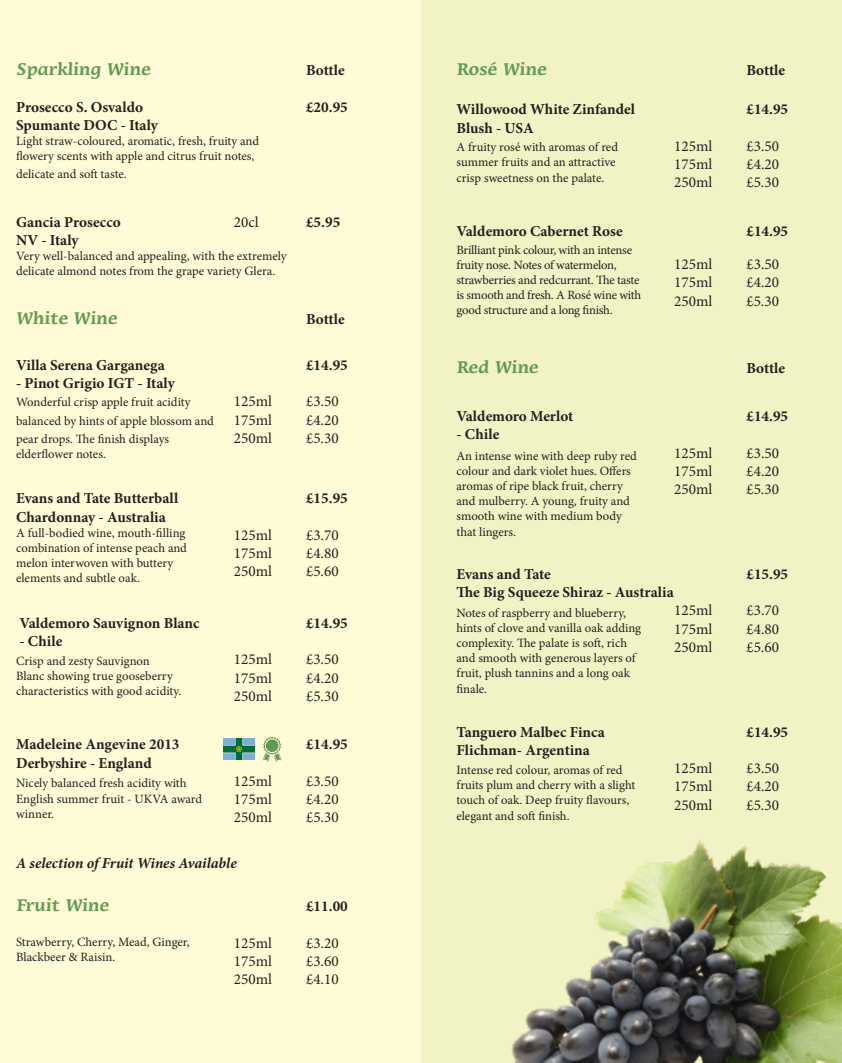
<style>
.page{position:relative;width:842px;height:1063px;background:#fffbd6}
.page>*{position:absolute;margin:0;border:0;box-sizing:border-box;transform-origin:0 0}
.t1{font:700 18.3px "Mirarae BT";color:#639a52}
.t2{font:700 15.15px "Minion Pro";color:#231f20}
.t3{font:15.15px "Minion Pro";color:#231f20}
.t4{font:italic 700 15.15px "Minion Pro";letter-spacing:-.005em;color:#231f20}
.t5{font:12.6px/15.1px "Minion Pro";letter-spacing:-.005em;color:#231f20}
</style>
<div class="page">
<div style="left:421px;top:0;width:421px;height:1063px;background:#f1f3c5"></div>
<img style="left:511px;top:841px;width:331px;height:222px">
<img style="left:224px;top:738px;width:31px;height:21px">
<svg style="left:263px;top:736px;width:18px;height:26px"></svg>
<p class="t1" style="left:16px;top:59px;width:136px">Sparkling Wine</p>
<p class="t2" style="left:306px;top:60px;width:40px">Bottle</p>
<p class="t2" style="left:16px;top:96px;width:128px">Prosecco S. Osvaldo</p>
<p class="t2" style="left:306px;top:96px;width:43px">£20.95</p>
<p class="t2" style="left:16px;top:114px;width:143px">Spumante DOC - Italy</p>
<p class="t5" style="left:16px;top:133px;width:244px">Light straw-coloured, aromatic, fresh, fruity and</p>
<p class="t5" style="left:16px;top:149px;width:240px">flowery scents with apple and citrus fruit notes,</p>
<p class="t5" style="left:16px;top:167px;width:112px">delicate and soft taste.</p>
<p class="t2" style="left:16px;top:211px;width:106px">Gancia Prosecco</p>
<p class="t3" style="left:234px;top:212px;width:26px">20cl</p>
<p class="t2" style="left:306px;top:211px;width:36px">£5.95</p>
<p class="t2" style="left:16px;top:229px;width:64px">NV - Italy</p>
<p class="t5" style="left:16px;top:249px;width:272px">Very well-balanced and appealing, with the extremely</p>
<p class="t5" style="left:16px;top:264px;width:261px">delicate almond notes from the grape variety Glera.</p>
<p class="t1" style="left:16px;top:308px;width:103px">White Wine</p>
<p class="t2" style="left:306px;top:309px;width:40px">Bottle</p>
<p class="t2" style="left:16px;top:354px;width:150px">Villa Serena Garganega</p>
<p class="t2" style="left:306px;top:354px;width:43px">£14.95</p>
<p class="t2" style="left:16px;top:373px;width:160px">- Pinot Grigio IGT - Italy</p>
<p class="t5" style="left:16px;top:395px;width:176px">Wonderful crisp apple fruit acidity</p>
<p class="t3" style="left:234px;top:391px;width:40px">125ml</p>
<p class="t3" style="left:306px;top:391px;width:34px">£3.50</p>
<p class="t5" style="left:16px;top:413px;width:199px">balanced by hints of apple blossom and</p>
<p class="t3" style="left:234px;top:409px;width:40px">175ml</p>
<p class="t3" style="left:306px;top:409px;width:34px">£4.20</p>
<p class="t5" style="left:16px;top:431px;width:154px">pear drops. The finish displays</p>
<p class="t3" style="left:234px;top:428px;width:40px">250ml</p>
<p class="t3" style="left:306px;top:428px;width:34px">£5.30</p>
<p class="t5" style="left:16px;top:446px;width:91px">elderflower notes.</p>
<p class="t2" style="left:16px;top:488px;width:164px">Evans and Tate Butterball</p>
<p class="t2" style="left:306px;top:488px;width:43px">£15.95</p>
<p class="t2" style="left:16px;top:506px;width:151px">Chardonnay - Australia</p>
<p class="t3" style="left:234px;top:525px;width:40px">125ml</p>
<p class="t3" style="left:306px;top:525px;width:34px">£3.70</p>
<p class="t3" style="left:234px;top:543px;width:40px">175ml</p>
<p class="t3" style="left:306px;top:543px;width:34px">£4.80</p>
<p class="t3" style="left:234px;top:561px;width:40px">250ml</p>
<p class="t3" style="left:306px;top:561px;width:34px">£5.60</p>
<p class="t5" style="left:16px;top:525px;width:172px">A full-bodied wine, mouth-filling combination of intense peach and melon interwoven with buttery elements and subtle oak.</p>
<p class="t2" style="left:19px;top:612px;width:182px">Valdemoro Sauvignon Blanc</p>
<p class="t2" style="left:306px;top:612px;width:43px">£14.95</p>
<p class="t2" style="left:19px;top:630px;width:44px">- Chile</p>
<p class="t3" style="left:234px;top:649px;width:40px">125ml</p>
<p class="t3" style="left:306px;top:649px;width:34px">£3.50</p>
<p class="t3" style="left:234px;top:667px;width:40px">175ml</p>
<p class="t3" style="left:306px;top:667px;width:34px">£4.20</p>
<p class="t3" style="left:234px;top:686px;width:40px">250ml</p>
<p class="t3" style="left:306px;top:686px;width:34px">£5.30</p>
<p class="t2" style="left:16px;top:734px;width:165px">Madeleine Angevine 2013</p>
<p class="t2" style="left:306px;top:734px;width:43px">£14.95</p>
<p class="t2" style="left:16px;top:752px;width:137px">Derbyshire - England</p>
<p class="t3" style="left:234px;top:771px;width:40px">125ml</p>
<p class="t3" style="left:306px;top:771px;width:34px">£3.50</p>
<p class="t3" style="left:234px;top:789px;width:40px">175ml</p>
<p class="t3" style="left:306px;top:789px;width:34px">£4.20</p>
<p class="t3" style="left:234px;top:807px;width:40px">250ml</p>
<p class="t3" style="left:306px;top:807px;width:34px">£5.30</p>
<p class="t4" style="left:16px;top:852px;width:222px">A selection of Fruit Wines Available</p>
<p class="t1" style="left:16px;top:895px;width:94px">Fruit Wine</p>
<p class="t2" style="left:306px;top:896px;width:43px">£11.00</p>
<p class="t3" style="left:234px;top:933px;width:40px">125ml</p>
<p class="t3" style="left:306px;top:933px;width:34px">£3.20</p>
<p class="t3" style="left:234px;top:951px;width:40px">175ml</p>
<p class="t3" style="left:306px;top:951px;width:34px">£3.60</p>
<p class="t3" style="left:234px;top:969px;width:40px">250ml</p>
<p class="t3" style="left:306px;top:969px;width:34px">£4.10</p>
<p class="t5" style="left:16px;top:653px;width:167px">Crisp and zesty Sauvignon<br>Blanc showing true gooseberry characteristics with good acidity.</p>
<p class="t5" style="left:16px;top:776px;width:187px">Nicely balanced fresh acidity with<br>English summer fruit - UKVA award winner.</p>
<p class="t5" style="left:16px;top:934px;width:175px">Strawberry, Cherry, Mead, Ginger,<br>Blackbeer &amp; Raisin.</p>
<p class="t1" style="left:456px;top:59px;width:92px">Rosé Wine</p>
<p class="t2" style="left:746px;top:60px;width:40px">Bottle</p>
<p class="t2" style="left:456px;top:99px;width:180px">Willowood White Zinfandel</p>
<p class="t2" style="left:746px;top:99px;width:43px">£14.95</p>
<p class="t2" style="left:456px;top:117px;width:79px">Blush - USA</p>
<p class="t3" style="left:674px;top:136px;width:40px">125ml</p>
<p class="t3" style="left:746px;top:136px;width:34px">£3.50</p>
<p class="t3" style="left:674px;top:154px;width:40px">175ml</p>
<p class="t3" style="left:746px;top:154px;width:34px">£4.20</p>
<p class="t3" style="left:674px;top:172px;width:40px">250ml</p>
<p class="t3" style="left:746px;top:172px;width:34px">£5.30</p>
<p class="t2" style="left:456px;top:220px;width:168px">Valdemoro Cabernet Rose</p>
<p class="t2" style="left:746px;top:220px;width:43px">£14.95</p>
<p class="t3" style="left:674px;top:254px;width:40px">125ml</p>
<p class="t3" style="left:746px;top:254px;width:34px">£3.50</p>
<p class="t3" style="left:674px;top:272px;width:40px">175ml</p>
<p class="t3" style="left:746px;top:272px;width:34px">£4.20</p>
<p class="t3" style="left:674px;top:290px;width:40px">250ml</p>
<p class="t3" style="left:746px;top:290px;width:34px">£5.30</p>
<p class="t5" style="left:456px;top:140px;width:163px">A fruity rosé with aromas of red summer fruits and an attractive crisp sweetness on the palate.</p>
<p class="t5" style="left:456px;top:242px;width:177px">Brilliant pink colour, with an intense fruity nose. Notes of watermelon,</p>
<p class="t5" style="left:456px;top:272px;width:186px">strawberries and redcurrant. The taste is smooth and fresh. A Rosé wine with good structure and a long finish.</p>
<p class="t1" style="left:456px;top:356px;width:84px">Red Wine</p>
<p class="t2" style="left:746px;top:357px;width:40px">Bottle</p>
<p class="t2" style="left:456px;top:405px;width:118px">Valdemoro Merlot</p>
<p class="t2" style="left:746px;top:405px;width:43px">£14.95</p>
<p class="t2" style="left:456px;top:424px;width:44px">- Chile</p>
<p class="t3" style="left:674px;top:442px;width:40px">125ml</p>
<p class="t3" style="left:746px;top:442px;width:34px">£3.50</p>
<p class="t3" style="left:674px;top:461px;width:40px">175ml</p>
<p class="t3" style="left:746px;top:461px;width:34px">£4.20</p>
<p class="t3" style="left:674px;top:479px;width:40px">250ml</p>
<p class="t3" style="left:746px;top:479px;width:34px">£5.30</p>
<p class="t5" style="left:456px;top:448px;width:182px">An intense wine with deep ruby red colour and dark violet hues. Offers aromas of ripe black fruit, cherry and mulberry. A young, fruity and smooth wine with medium body that lingers.</p>
<p class="t2" style="left:456px;top:563px;width:96px">Evans and Tate</p>
<p class="t2" style="left:746px;top:563px;width:43px">£15.95</p>
<p class="t2" style="left:456px;top:581px;width:219px">The Big Squeeze Shiraz - Australia</p>
<p class="t3" style="left:674px;top:600px;width:40px">125ml</p>
<p class="t3" style="left:746px;top:600px;width:34px">£3.70</p>
<p class="t3" style="left:674px;top:618px;width:40px">175ml</p>
<p class="t3" style="left:746px;top:618px;width:34px">£4.80</p>
<p class="t3" style="left:674px;top:637px;width:40px">250ml</p>
<p class="t3" style="left:746px;top:637px;width:34px">£5.60</p>
<p class="t5" style="left:456px;top:605px;width:186px">Notes of raspberry and blueberry, hints of clove and vanilla oak adding complexity. The palate is soft, rich and smooth with generous layers of fruit, plush tannins and a long oak finale.</p>
<p class="t2" style="left:456px;top:721px;width:150px">Tanguero Malbec Finca</p>
<p class="t2" style="left:746px;top:721px;width:43px">£14.95</p>
<p class="t2" style="left:456px;top:739px;width:135px">Flichman- Argentina</p>
<p class="t3" style="left:674px;top:758px;width:40px">125ml</p>
<p class="t3" style="left:746px;top:758px;width:34px">£3.50</p>
<p class="t3" style="left:674px;top:776px;width:40px">175ml</p>
<p class="t3" style="left:746px;top:776px;width:34px">£4.20</p>
<p class="t3" style="left:674px;top:794px;width:40px">250ml</p>
<p class="t3" style="left:746px;top:794px;width:34px">£5.30</p>
<p class="t5" style="left:456px;top:762px;width:180px">Intense red colour, aromas of red fruits plum and cherry with a slight touch of oak. Deep fruity flavours, elegant and soft finish.</p>
</div>
